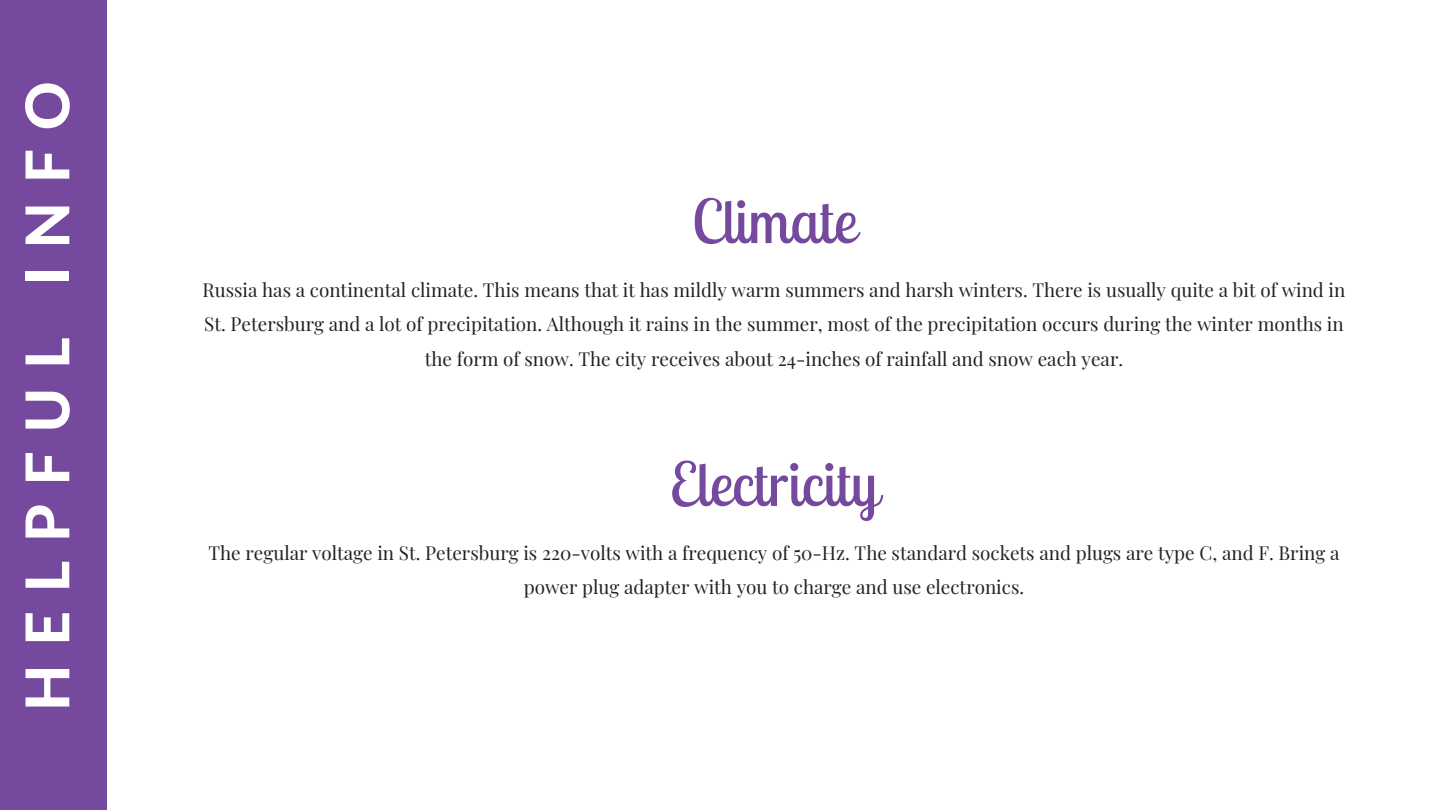
<style>
.page{position:relative;width:1440px;height:810px;background:#fff}
.page>*{position:absolute;margin:0;border:0;box-sizing:border-box;transform-origin:0 0}
.t1{font:60.4px "Lobster Two";color:#75499d}
.t2{font:800 60.4px "Lato Latin";letter-spacing:.31em;color:#fff}
.t3{font:18.9px/34.5px "Playfair Display";color:#222;text-align:center}
</style>
<div class="page">
<div style="left:0;top:0;width:106px;height:810px;background:#75499d"></div>
<p class="t2" style="left:21px;top:711px;width:631px;rotate:-90deg">HELPFUL INFO</p>
<p class="t1" style="left:692px;top:183px;width:166px">Climate</p>
<p class="t3" style="left:203px;top:272px;width:1144px">Russia has a continental climate. This means that it has mildly warm summers and harsh winters. There is usually quite a bit of wind in<br>St. Petersburg and a lot of precipitation. Although it rains in the summer, most of the precipitation occurs during the winter months in the form of snow. The city receives about 24-inches of rainfall and snow each year.</p>
<p class="t1" style="left:670px;top:446px;width:210px">Electricity</p>
<p class="t3" style="left:208px;top:535px;width:1133px">The regular voltage in St. Petersburg is 220-volts with a frequency of 50-Hz. The standard sockets and plugs are type C, and F. Bring a power plug adapter with you to charge and use electronics.</p>
</div>
